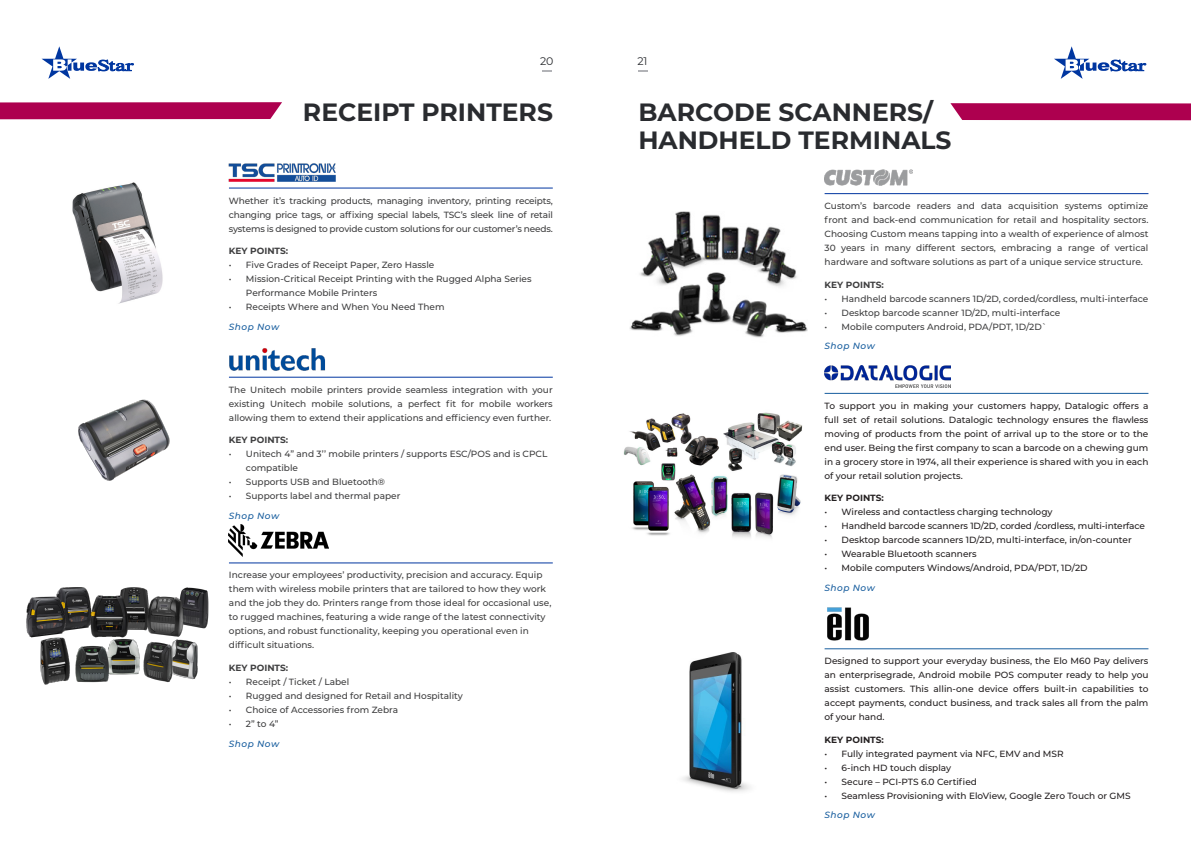
<style>
.page{position:relative;width:1191px;height:842px;background:#fff}
.page>*{position:absolute;margin:0;border:0;box-sizing:border-box;transform-origin:0 0}
.Headline{font:700 25px "Montserrat";color:#292b2f}
.t1{font:11px "Montserrat";color:#292b2f}
.Paragraph{font:500 9px/14px "Montserrat";color:#3e3e3f;text-align:justify}
.Paragraph-2{font:500 9px/14px "Montserrat";color:#231f20;text-align:justify}
.Websites{font:italic 500 9px "Montserrat";letter-spacing:.05em;color:#175d9e}
.KeyPoints{font:700 9px "Montserrat";color:#3e3e3f}
.KeyPoints-2{font:700 9px "Montserrat";color:#231f20}
</style>
<div class="page">
<svg style="left:42px;top:46px;width:92px;height:33px"></svg>
<svg style="left:1054px;top:46px;width:92px;height:33px"></svg>
<svg style="left:638px;top:70px;width:9px;height:2px"></svg>
<svg style="left:542px;top:70px;width:10px;height:2px"></svg>
<hr style="left:229px;top:188px;width:324px;height:1px;background:#0036a0">
<hr style="left:229px;top:377px;width:324px;height:1px;background:#0036a0">
<hr style="left:229px;top:562px;width:324px;height:1px;background:#0036a0">
<img style="left:229px;top:163px;width:107px;height:19px">
<img style="left:229px;top:348px;width:96px;height:23px">
<img style="left:229px;top:525px;width:100px;height:32px">
<svg style="left:950px;top:103px;width:241px;height:17px;background:#b00b56"></svg>
<img style="left:629px;top:211px;width:178px;height:127px">
<hr style="left:824px;top:193px;width:324px;height:1px;background:#0036a0">
<hr style="left:824px;top:393px;width:324px;height:1px;background:#175d9e">
<hr style="left:824px;top:648px;width:324px;height:1px;background:#175d9e">
<img style="left:824px;top:169px;width:88px;height:17px">
<img style="left:824px;top:366px;width:126px;height:21px">
<img style="left:827px;top:607px;width:42px;height:34px">
<svg style="left:0;top:102px;width:282px;height:17px;background:#b00a55"></svg>
<img style="left:26px;top:587px;width:183px;height:98px">
<img style="left:623px;top:412px;width:180px;height:126px">
<img style="left:72px;top:182px;width:91px;height:122px">
<img style="left:78px;top:399px;width:92px;height:82px">
<img style="left:683px;top:652px;width:67px;height:140px">
<p class="t1" style="left:540px;top:53px;width:15px">20</p>
<p class="t1" style="left:637px;top:53px;width:12px">21</p>
<p class="Headline" style="left:638px;top:94px;width:296px">BARCODE SCANNERS/</p>
<p class="Headline" style="left:638px;top:122px;width:314px">HANDHELD TERMINALS</p>
<p class="Headline" style="left:303px;top:94px;width:251px">RECEIPT PRINTERS</p>
<p class="Paragraph" style="left:229px;top:193px;width:325px">Whether it’s tracking products, managing inventory, printing receipts, changing price tags, or affixing special labels, TSC’s sleek line of retail systems is designed to provide custom solutions for our customer’s needs.</p>
<p class="KeyPoints" style="left:229px;top:244px;width:61px">KEY POINTS:</p>
<p class="Paragraph" style="left:229px;top:257px;width:207px">• Five Grades of Receipt Paper, Zero Hassle</p>
<p class="Paragraph" style="left:246px;top:271px;width:287px;text-indent:-17px">• Mission-Critical Receipt Printing with the Rugged Alpha Series<br>Performance Mobile Printers</p>
<p class="Paragraph" style="left:229px;top:299px;width:217px">• Receipts Where and When You Need Them</p>
<p class="Websites" style="left:229px;top:320px;width:52px">Shop Now</p>
<p class="Paragraph" style="left:229px;top:382px;width:325px">The Unitech mobile printers provide seamless integration with your existing Unitech mobile solutions, a perfect fit for mobile workers allowing them to extend their applications and efficiency even further.</p>
<p class="KeyPoints" style="left:229px;top:433px;width:61px">KEY POINTS:</p>
<p class="Paragraph" style="left:246px;top:447px;width:303px;text-indent:-17px">• Unitech 4” and 3’’ mobile printers / supports ESC/POS and is CPCL compatible</p>
<p class="Paragraph" style="left:229px;top:475px;width:158px">• Supports USB and Bluetooth®</p>
<p class="Paragraph" style="left:229px;top:489px;width:173px">• Supports label and thermal paper</p>
<p class="Websites" style="left:229px;top:509px;width:52px">Shop Now</p>
<p class="Paragraph" style="left:229px;top:568px;width:315px">Increase your employees’ productivity, precision and accuracy. Equip</p>
<p class="Paragraph" style="left:229px;top:582px;width:319px">them with wireless mobile printers that are tailored to how they work</p>
<p class="Paragraph" style="left:229px;top:596px;width:324px">and the job they do. Printers range from those ideal for occasional use,</p>
<p class="Paragraph" style="left:229px;top:610px;width:318px">to rugged machines, featuring a wide range of the latest connectivity</p>
<p class="Paragraph" style="left:229px;top:624px;width:301px">options, and robust functionality, keeping you operational even in</p>
<p class="Paragraph" style="left:229px;top:638px;width:87px">difficult situations.</p>
<p class="KeyPoints" style="left:229px;top:661px;width:61px">KEY POINTS:</p>
<p class="Paragraph" style="left:229px;top:674px;width:122px">• Receipt / Ticket / Label</p>
<p class="Paragraph" style="left:229px;top:688px;width:235px">• Rugged and designed for Retail and Hospitality</p>
<p class="Paragraph" style="left:229px;top:702px;width:171px">• Choice of Accessories from Zebra</p>
<p class="Paragraph" style="left:229px;top:716px;width:51px">• 2” to 4”</p>
<p class="Websites" style="left:229px;top:737px;width:52px">Shop Now</p>
<p class="Paragraph" style="left:824px;top:199px;width:325px">Custom’s barcode readers and data acquisition systems optimize front and back-end communication for retail and hospitality sectors.<br>Choosing Custom means tapping into a wealth of experience of almost 30 years in many different sectors, embracing a range of vertical hardware and software solutions as part of a unique service structure.</p>
<p class="KeyPoints" style="left:824px;top:278px;width:61px">KEY POINTS:</p>
<p class="Paragraph" style="left:824px;top:291px;width:325px">• Handheld barcode scanners 1D/2D, corded/cordless, multi-interface</p>
<p class="Paragraph" style="left:824px;top:305px;width:237px">• Desktop barcode scanner 1D/2D, multi-interface</p>
<p class="Paragraph" style="left:824px;top:319px;width:224px">• Mobile computers Android, PDA/PDT, 1D/2D`</p>
<p class="Websites" style="left:824px;top:340px;width:52px">Shop Now</p>
<p class="Paragraph-2" style="left:824px;top:398px;width:325px">To support you in making your customers happy, Datalogic offers a full set of retail solutions. Datalogic technology ensures the flawless moving of products from the point of arrival up to the store or to the end user. Being the first company to scan a barcode on a chewing gum in a grocery store in 1974, all their experience is shared with you in each of your retail solution projects.</p>
<p class="KeyPoints-2" style="left:824px;top:492px;width:61px">KEY POINTS:</p>
<p class="Paragraph-2" style="left:824px;top:505px;width:229px">• Wireless and contactless charging technology</p>
<p class="Paragraph-2" style="left:824px;top:519px;width:322px">• Handheld barcode scanners 1D/2D, corded /cordless, multi-interface</p>
<p class="Paragraph-2" style="left:824px;top:533px;width:309px">• Desktop barcode scanners 1D/2D, multi-interface, in/on-counter</p>
<p class="Paragraph-2" style="left:824px;top:547px;width:154px">• Wearable Bluetooth scanners</p>
<p class="Paragraph-2" style="left:824px;top:561px;width:264px">• Mobile computers Windows/Android, PDA/PDT, 1D/2D</p>
<p class="Websites" style="left:824px;top:582px;width:52px">Shop Now</p>
<p class="Paragraph-2" style="left:824px;top:654px;width:325px">Designed to support your everyday business, the Elo M60 Pay delivers an enterprisegrade, Android mobile POS computer ready to help you assist customers. This allin-one device offers built-in capabilities to accept payments, conduct business, and track sales all from the palm of your hand.</p>
<p class="KeyPoints-2" style="left:824px;top:733px;width:61px">KEY POINTS:</p>
<p class="Paragraph-2" style="left:824px;top:746px;width:241px">• Fully integrated payment via NFC, EMV and MSR</p>
<p class="Paragraph-2" style="left:824px;top:760px;width:128px">• 6-inch HD touch display</p>
<p class="Paragraph-2" style="left:824px;top:774px;width:154px">• Secure – PCI-PTS 6.0 Certified</p>
<p class="Paragraph-2" style="left:824px;top:788px;width:307px">• Seamless Provisioning with EloView, Google Zero Touch or GMS</p>
<p class="Websites" style="left:824px;top:809px;width:52px">Shop Now</p>
</div>
